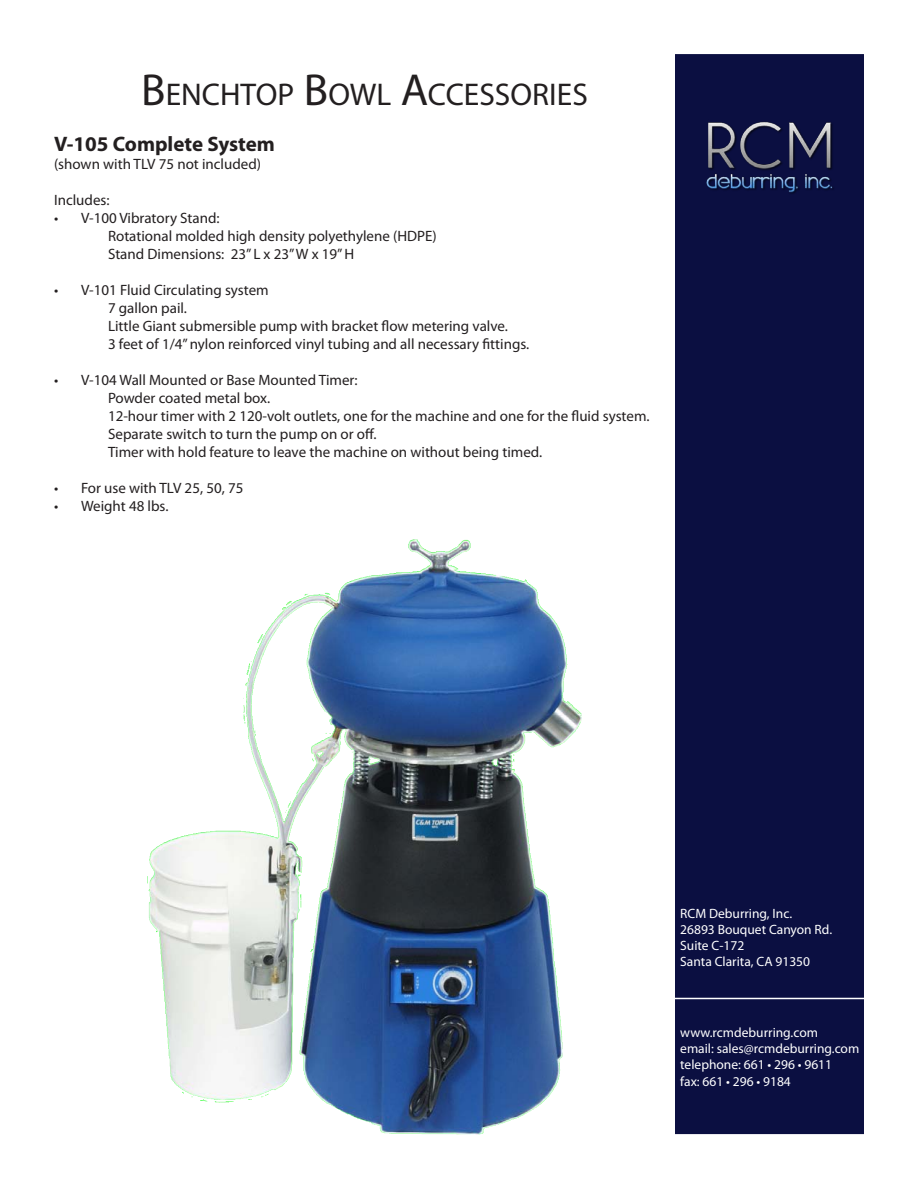
<style>
.page{position:relative;width:918px;height:1188px;background:#fff}
.page>*{position:absolute;margin:0;border:0;box-sizing:border-box;transform-origin:0 0}
.t1{font:31.5px "Myriad Pro";color:#231f20}
.t2{font:700 21px "Myriad Pro";color:#231f20}
.t3{font:15px "Myriad Pro";color:#231f20}
.t4{font:13.5px "Myriad Pro";color:#fff}
.s1{font-size:45px}
</style>
<div class="page">
<img style="left:148px;top:539px;width:433px;height:595px">
<div style="left:675px;top:54px;width:189px;height:1080px;background:#0b0f41"></div>
<hr style="left:675px;top:998px;width:189px;height:1px;background:#fff">
<img style="left:706px;top:122px;width:128px;height:72px">
<p class="t1" style="left:141px;top:75px;width:448px"><span class="s1">B</span>ENCHTOP <span class="s1">B</span>OWL <span class="s1">A</span>CCESSORIES</p>
<p class="t2" style="left:54px;top:130px;width:222px">V-105 Complete System</p>
<p class="t3" style="left:54px;top:154px;width:209px">(shown with TLV 75 not included)</p>
<p class="t3" style="left:54px;top:190px;width:57px">Includes:</p>
<p class="t3" style="left:54px;top:208px;width:167px">• V-100 Vibratory Stand:</p>
<p class="t3" style="left:108px;top:226px;width:330px">Rotational molded high density polyethylene (HDPE)</p>
<p class="t3" style="left:108px;top:244px;width:248px">Stand Dimensions: 23” L x 23”W x 19”H</p>
<p class="t3" style="left:54px;top:280px;width:216px">• V-101 Fluid Circulating system</p>
<p class="t3" style="left:108px;top:298px;width:81px">7 gallon pail.</p>
<p class="t3" style="left:108px;top:316px;width:401px">Little Giant submersible pump with bracket flow metering valve.</p>
<p class="t3" style="left:108px;top:334px;width:423px">3 feet of 1/4”nylon reinforced vinyl tubing and all necessary fittings.</p>
<p class="t3" style="left:54px;top:370px;width:305px">• V-104 Wall Mounted or Base Mounted Timer:</p>
<p class="t3" style="left:108px;top:388px;width:164px">Powder coated metal box.</p>
<p class="t3" style="left:108px;top:406px;width:543px">12-hour timer with 2 120-volt outlets, one for the machine and one for the fluid system.</p>
<p class="t3" style="left:108px;top:424px;width:270px">Separate switch to turn the pump on or off.</p>
<p class="t3" style="left:108px;top:442px;width:436px">Timer with hold feature to leave the machine on without being timed.</p>
<p class="t3" style="left:54px;top:478px;width:191px">• For use with TLV 25, 50, 75</p>
<p class="t3" style="left:54px;top:496px;width:116px">• Weight 48 lbs.</p>
<p class="t4" style="left:680px;top:905px;width:113px">RCM Deburring, Inc.</p>
<p class="t4" style="left:680px;top:921px;width:153px">26893 Bouquet Canyon Rd.</p>
<p class="t4" style="left:680px;top:937px;width:66px">Suite C-172</p>
<p class="t4" style="left:680px;top:954px;width:131px">Santa Clarita, CA 91350</p>
<p class="t4" style="left:680px;top:1024px;width:139px">www.rcmdeburring.com</p>
<p class="t4" style="left:680px;top:1040px;width:181px">email: sales@rcmdeburring.com</p>
<p class="t4" style="left:680px;top:1057px;width:153px">telephone: 661 • 296 • 9611</p>
<p class="t4" style="left:680px;top:1073px;width:112px">fax: 661 • 296 • 9184</p>
</div>
